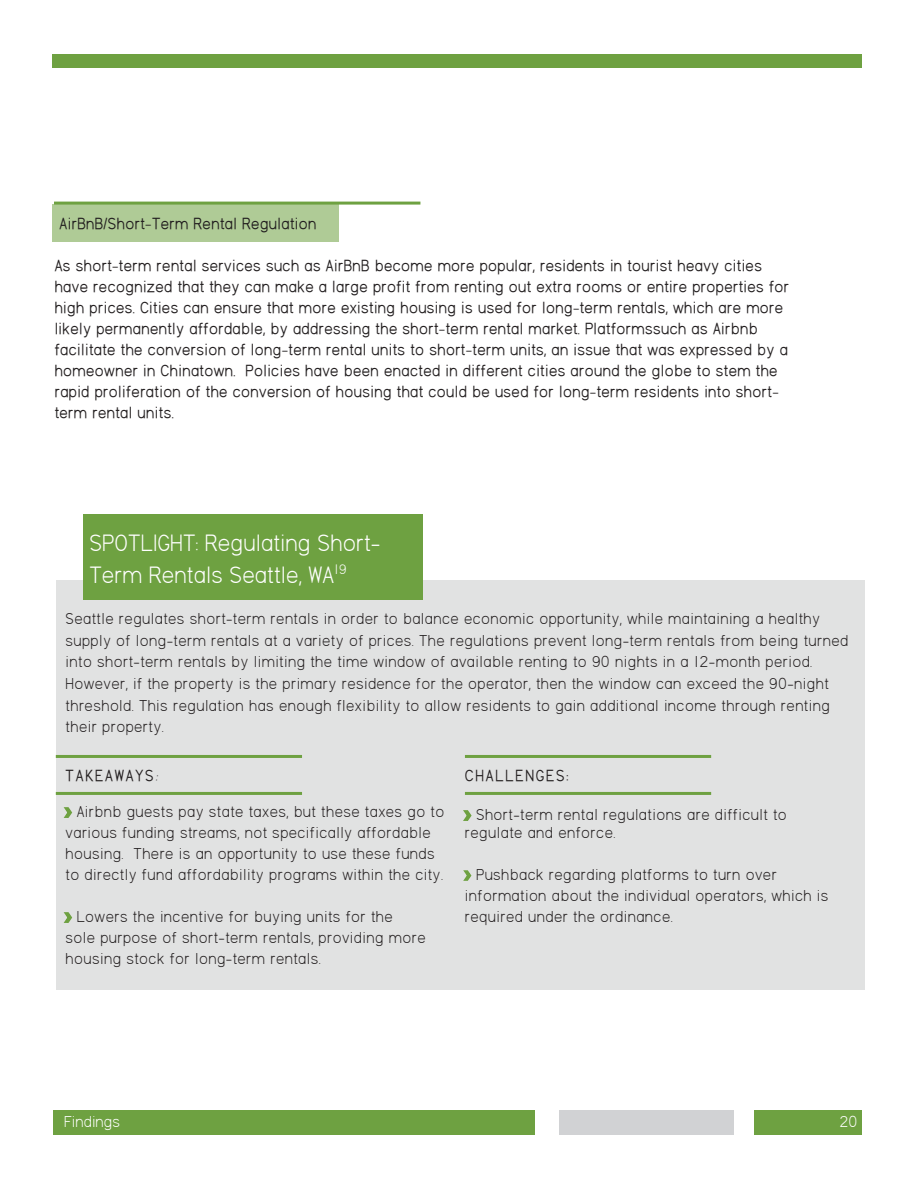
<style>
.page{position:relative;width:918px;height:1188px;background:#fff}
.page>*{position:absolute;margin:0;border:0;box-sizing:border-box;transform-origin:0 0}
.t1{font:27px/32.4px "Intergraph ANSI";color:#fff}
.t2{font:18px/21px "Intergraph ANSI";letter-spacing:.02em;color:#231f20}
.t3{font:18px/21px "Intergraph ANSI Bold";letter-spacing:.02em;color:#231f20}
.t4{font:18px "Intergraph ANSI Bold";letter-spacing:.1em;color:#231f20}
.t5{font:18px "Intergraph ANSI";color:#fff}
.s1{font-family:"Intergraph ANSI Italic"}
.s2{font-family:"Intergraph ANSI Bold";color:#6ea141}
.s3{color:#6ea141}
</style>
<div class="page">
<div style="left:53px;top:205px;width:286px;height:37px;background:#afcb96"></div>
<hr style="left:54px;top:202px;width:366px;height:3px;background:#6ea141">
<div style="left:53px;top:1111px;width:481px;height:24px;background:#6ea141"></div>
<div style="left:559px;top:1111px;width:175px;height:24px;background:#d1d2d4"></div>
<div style="left:755px;top:1111px;width:107px;height:24px;background:#6ea141"></div>
<div style="left:56px;top:580px;width:808px;height:410px;background:#e1e2e2"></div>
<div style="left:83px;top:514px;width:340px;height:85px;background:#6ea141"></div>
<svg style="left:63px;top:807px;width:10px;height:11px"></svg>
<svg style="left:63px;top:912px;width:10px;height:11px"></svg>
<svg style="left:463px;top:810px;width:9px;height:11px"></svg>
<svg style="left:463px;top:870px;width:9px;height:11px"></svg>
<hr style="left:56px;top:755px;width:246px;height:3px;background:#6ea141">
<hr style="left:465px;top:755px;width:246px;height:3px;background:#6ea141">
<hr style="left:56px;top:792px;width:246px;height:3px;background:#6ea141">
<hr style="left:465px;top:792px;width:246px;height:3px;background:#6ea141">
<div style="left:52px;top:54px;width:810px;height:14px;background:#6ea141"></div>
<p class="t3" style="left:60px;top:213px;width:258px">AirBnB/Short-Term Rental Regulation</p>
<p class="t3" style="left:55px;top:255px;width:736px">As short-term rental services such as AirBnB become more popular, residents in tourist heavy cities have recognized that they can make a large profit from renting out extra rooms or entire properties for high prices. Cities can ensure that more existing housing is used for long-term rentals, which are more likely permanently affordable, by addressing the short-term rental market. Platformssuch as Airbnb facilitate the conversion of long-term rental units to short-term units, an issue that was expressed by a homeowner in Chinatown. Policies have been enacted in different cities around the globe to stem the rapid proliferation of the conversion of housing that could be used for long-term residents into short&shy;term rental units.</p>
<h1 class="t1" style="left:89px;top:526px;width:293px">SPOTLIGHT: Regulating Short-<br>Term Rentals Seattle, WA<sup>19</sup></h1>
<p class="t2" style="left:66px;top:608px;width:784px;line-height:21.6px">Seattle regulates short-term rentals in order to balance economic opportunity, while maintaining a healthy supply of long-term rentals at a variety of prices. The regulations prevent long-term rentals from being turned into short-term rentals by limiting the time window of available renting to 90 nights in a 12-month period.<br>However, if the property is the primary residence for the operator, then the window can exceed the 90-night threshold. This regulation has enough flexibility to allow residents to gain additional income through renting their property.</p>
<p class="t4" style="left:66px;top:766px;width:93px">TAKEAWAYS<span class="s1">:</span></p>
<p class="t2" style="left:66px;top:801px;width:380px"><span class="s2">›</span> Airbnb guests pay state taxes, but these taxes go to various funding streams, not specifically affordable housing. There is an opportunity to use these funds to directly fund affordability programs within the city.</p>
<p class="t2" style="left:66px;top:906px;width:362px"><span class="s2">›</span> Lowers the incentive for buying units for the sole purpose of short-term rentals, providing more housing stock for long-term rentals.</p>
<p class="t4" style="left:465px;top:766px;width:105px">CHALLENGES:</p>
<p class="t2" style="left:465px;top:805px;width:323px;line-height:18px"><span class="s2">›</span> Short-term rental regulations are difficult to regulate and enforce.</p>
<p class="t2" style="left:465px;top:864px;width:365px"><span class="s3">›</span> Pushback regarding platforms to turn over information about the individual operators, which is required under the ordinance.</p>
<p class="t5" style="left:64px;top:1112px;width:57px">Findings</p>
<p class="t5" style="left:839px;top:1112px;width:19px">20</p>
</div>
